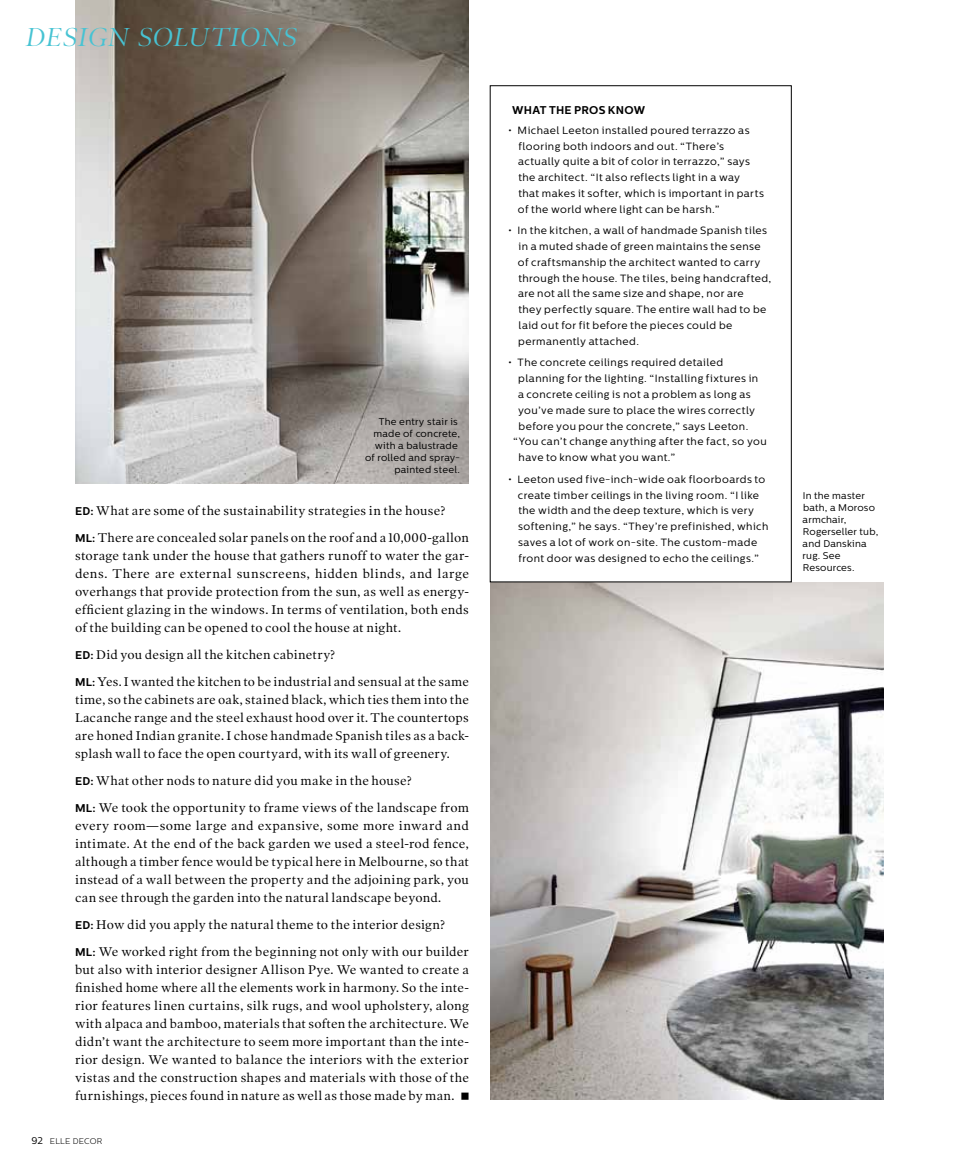
<style>
.page{position:relative;width:959px;height:1175px;background:#fff}
.page>*{position:absolute;margin:0;border:0;box-sizing:border-box;transform-origin:0 0}
.t1{font:italic 26.25px "Poynter OS Display";letter-spacing:.18em;color:#47c3d3}
.t2{font:12.75px/18px "Poynter OS Text One L";letter-spacing:.015em;color:#000}
.t3{font:700 11.25px "Centrale Sans";letter-spacing:.02em;color:#000}
.t4{font:10.5px/15.8px "Centrale Sans";letter-spacing:.04em;color:#000}
.t5{font:9.75px/12px "Centrale Sans";letter-spacing:.02em;color:#000}
.t6{font:300 8.25px "Centrale Sans";letter-spacing:.03em;color:#000}
.s1{font-family:"Centrale Sans";font-weight:700;font-size:11.25px}
.s2{font-family:"Universal Std Newswith Comm Pi";font-size:14.25px}
.s3{font-weight:400;font-size:9.75px}
</style>
<div class="page">
<img style="left:75px;top:0;width:394px;height:484px">
<img style="left:490px;top:582px;width:393px;height:517px">
<h1 class="t1" style="left:26px;top:23px;width:269px">DESIGN SOL UTIONS</h1>
<p class="t5" style="left:365px;top:416px;width:97px;text-align:right">The entry stair is made of concrete, with a balustrade of rolled and spray&shy;painted steel.</p>
<p class="t2" style="left:75px;top:496px;width:395px;line-height:27px"><span class="s1">ED:</span> What are some of the sustainability strategies in the house?<br><span class="s1">ML:</span> There are concealed solar panels on the roof and a 10,000-gallon</p>
<p class="t2" style="left:75px;top:546px;width:395px;text-align:justify">storage tank under the house that gathers runoff to water the gar&shy;dens. There are external sunscreens, hidden blinds, and large overhangs that provide protection from the sun, as well as energy&shy;efficient glazing in the windows. In terms of ventilation, both ends of the building can be opened to cool the house at night.</p>
<p class="t2" style="left:75px;top:640px;width:395px;line-height:27px"><span class="s1">ED:</span> Did you design all the kitchen cabinetry?<br><span class="s1">ML:</span> Yes. I wanted the kitchen to be industrial and sensual at the same</p>
<p class="t2" style="left:75px;top:690px;width:395px;text-align:justify">time, so the cabinets are oak, stained black, which ties them into the Lacanche range and the steel exhaust hood over it. The countertops are honed Indian granite. I chose handmade Spanish tiles as a back&shy;splash wall to face the open courtyard, with its wall of greenery.</p>
<p class="t2" style="left:75px;top:766px;width:395px;line-height:27px"><span class="s1">ED:</span> What other nods to nature did you make in the house?<br><span class="s1">ML:</span> We took the opportunity to frame views of the landscape from</p>
<p class="t2" style="left:75px;top:816px;width:395px;text-align:justify">every room—some large and expansive, some more inward and intimate. At the end of the back garden we used a steel-rod fence, although a timber fence would be typical here in Melbourne, so that instead of a wall between the property and the adjoining park, you can see through the garden into the natural landscape beyond.</p>
<p class="t2" style="left:75px;top:910px;width:395px;line-height:27px"><span class="s1">ED:</span> How did you apply the natural theme to the interior design?<br><span class="s1">ML:</span> We worked right from the beginning not only with our builder</p>
<p class="t2" style="left:75px;top:960px;width:395px;text-align:justify">but also with interior designer Allison Pye. We wanted to create a finished home where all the elements work in harmony. So the inte&shy;rior features linen curtains, silk rugs, and wool upholstery, along with alpaca and bamboo, materials that soften the architecture. We didn’t want the architecture to seem more important than the inte&shy;rior design. We wanted to balance the interiors with the exterior vistas and the construction shapes and materials with those of the furnishings, pieces found in nature as well as those made by man. <span class="s2">◾</span></p>
<p class="t6" style="left:32px;top:1136px;width:72px"><span class="s3">92</span> ELLE DECOR</p>
<p class="t3" style="left:512px;top:103px;width:134px">WHAT THE PROS KNOW</p>
<p class="t4" style="left:518px;top:122px;width:247px;text-indent:-10px">• Michael Leeton installed poured terrazzo as flooring both indoors and out. “There’s actually quite a bit of color in terrazzo,” says the architect. “It also reflects light in a way<br>that makes it softer, which is important in parts of the world where light can be harsh.”</p>
<p class="t4" style="left:518px;top:223px;width:255px;text-indent:-10px">• In the kitchen, a wall of handmade Spanish tiles in a muted shade of green maintains the sense of craftsmanship the architect wanted to carry through the house. The tiles, being handcrafted, are not all the same size and shape, nor are<br>they perfectly square. The entire wall had to be laid out for fit before the pieces could be permanently attached.</p>
<p class="t4" style="left:508px;top:355px;width:216px">• The concrete ceilings required detailed</p>
<p class="t4" style="left:518px;top:371px;width:241px">planning for the lighting. “Installing fixtures in</p>
<p class="t4" style="left:518px;top:386px;width:234px">a concrete ceiling is not a problem as long as</p>
<p class="t4" style="left:518px;top:402px;width:239px">you’ve made sure to place the wires correctly</p>
<p class="t4" style="left:518px;top:418px;width:231px">before you pour the concrete,” says Leeton.</p>
<p class="t4" style="left:513px;top:434px;width:255px">“You can’t change anything after the fact, so you</p>
<p class="t4" style="left:518px;top:449px;width:158px">have to know what you want.”</p>
<p class="t4" style="left:518px;top:471px;width:252px;text-indent:-10px">• Leeton used five-inch-wide oak floorboards to create timber ceilings in the living room. “I like the width and the deep texture, which is very softening,” he says. “They’re prefinished, which saves a lot of work on-site. The custom-made front door was designed to echo the ceilings.”</p>
<p class="t5" style="left:802px;top:490px;width:77px">In the master bath, a Moroso armchair,<br>Rogerseller tub, and Danskina rug. See<br>Resources.</p>
</div>
